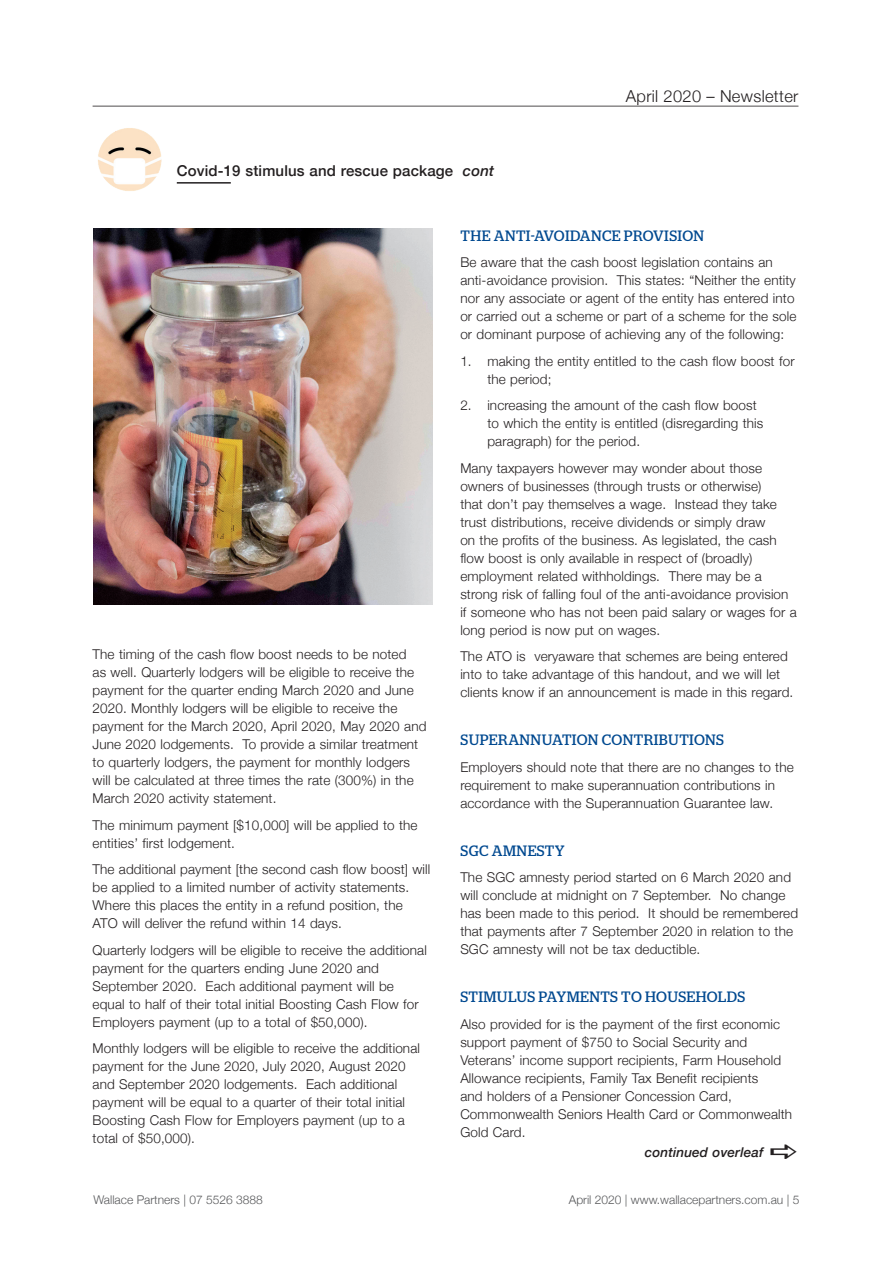
<style>
.page{position:relative;width:893px;height:1263px;background:#fff}
.page>*{position:absolute;margin:0;border:0;box-sizing:border-box;transform-origin:0 0}
.t1{font:300 16.5px "Helvetica Neue";letter-spacing:.02em;color:#231f20}
.t2{font:15px "Stag";letter-spacing:.025em;color:#014990}
.t3{font:500 15px "Helvetica Neue";letter-spacing:.01em;color:#231f20}
.t4{font:300 13.5px/18px "Helvetica Neue";letter-spacing:.01em;color:#231f20}
.t5{font:italic 500 13.5px "Helvetica Neue";letter-spacing:.01em;color:#231f20}
.t6{font:300 12px "Helvetica Neue";color:#57585a}
.s1{font-style:italic}
</style>
<div class="page">
<hr style="left:93px;top:106px;width:705px;height:1px;background:#231f20">
<hr style="left:177px;top:182px;width:54px;height:2px;background:#231f20">
<img style="left:98px;top:128px;width:64px;height:63px">
<img style="left:93px;top:229px;width:340px;height:375px">
<p class="t3" style="left:177px;top:159px;width:319px">Covid-19 stimulus and rescue package <span class="s1">cont</span></p>
<p class="t1" style="left:626px;top:83px;width:174px">April 2020 – Newsletter</p>
<p class="t4" style="left:93px;top:645px;width:335px">The timing of the cash flow boost needs to be noted<br>as well. Quarterly lodgers will be eligible to receive the payment for the quarter ending March 2020 and June 2020. Monthly lodgers will be eligible to receive the payment for the March 2020, April 2020, May 2020 and June 2020 lodgements. To provide a similar treatment to quarterly lodgers, the payment for monthly lodgers will be calculated at three times the rate (300%) in the March 2020 activity statement.</p>
<p class="t4" style="left:93px;top:815px;width:326px">The minimum payment [$10,000] will be applied to the entities’ first lodgement.</p>
<p class="t4" style="left:93px;top:860px;width:339px">The additional payment [the second cash flow boost] will be applied to a limited number of activity statements.<br>Where this places the entity in a refund position, the ATO will deliver the refund within 14 days.</p>
<p class="t4" style="left:93px;top:940px;width:336px">Quarterly lodgers will be eligible to receive the additional payment for the quarters ending June 2020 and September 2020. Each additional payment will be equal to half of their total initial Boosting Cash Flow for Employers payment (up to a total of $50,000).</p>
<p class="t4" style="left:93px;top:1039px;width:329px">Monthly lodgers will be eligible to receive the additional payment for the June 2020, July 2020, August 2020 and September 2020 lodgements. Each additional payment will be equal to a quarter of their total initial Boosting Cash Flow for Employers payment (up to a total of $50,000).</p>
<p class="t2" style="left:460px;top:227px;width:245px">THE ANTI-AVOIDANCE PROVISION</p>
<p class="t4" style="left:460px;top:252px;width:338px">Be aware that the cash boost legislation contains an anti-avoidance provision. This states: “Neither the entity nor any associate or agent of the entity has entered into or carried out a scheme or part of a scheme for the sole or dominant purpose of achieving any of the following:</p>
<p class="t4" style="left:487px;top:351px;width:309px;text-indent:-27px">1. making the entity entitled to the cash flow boost for the period;</p>
<p class="t4" style="left:487px;top:395px;width:278px;text-indent:-27px">2. increasing the amount of the cash flow boost to which the entity is entitled (disregarding this paragraph) for the period.</p>
<p class="t4" style="left:460px;top:458px;width:338px">Many taxpayers however may wonder about those owners of businesses (through trusts or otherwise)<br>that don’t pay themselves a wage. Instead they take trust distributions, receive dividends or simply draw<br>on the profits of the business. As legislated, the cash flow boost is only available in respect of (broadly) employment related withholdings. There may be a strong risk of falling foul of the anti-avoidance provision if someone who has not been paid salary or wages for a long period is now put on wages.</p>
<p class="t4" style="left:460px;top:646px;width:335px">The ATO is veryaware that schemes are being entered into to take advantage of this handout, and we will let clients know if an announcement is made in this regard.</p>
<p class="t2" style="left:460px;top:731px;width:265px">SUPERANNUATION CONTRIBUTIONS</p>
<p class="t4" style="left:460px;top:757px;width:335px">Employers should note that there are no changes to the requirement to make superannuation contributions in accordance with the Superannuation Guarantee law.</p>
<p class="t2" style="left:460px;top:842px;width:106px">SGC AMNESTY</p>
<p class="t4" style="left:460px;top:867px;width:339px">The SGC amnesty period started on 6 March 2020 and will conclude at midnight on 7 September. No change has been made to this period. It should be remembered that payments after 7 September 2020 in relation to the SGC amnesty will not be tax deductible.</p>
<p class="t2" style="left:460px;top:988px;width:286px">STIMULUS PAYMENTS TO HOUSEHOLDS</p>
<p class="t4" style="left:460px;top:1014px;width:333px">Also provided for is the payment of the first economic support payment of $750 to Social Security and Veterans’ income support recipients, Farm Household Allowance recipients, Family Tax Benefit recipients<br>and holders of a Pensioner Concession Card, Commonwealth Seniors Health Card or Commonwealth Gold Card.</p>
<p class="t5" style="left:645px;top:1140px;width:120px">continued overleaf</p>
<p class="t6" style="left:94px;top:1190px;width:171px">Wallace Partners | 07 5526 3888</p>
<p class="t6" style="left:569px;top:1190px;width:232px">April 2020 | www.wallacepartners.com.au | 5</p>
</div>
